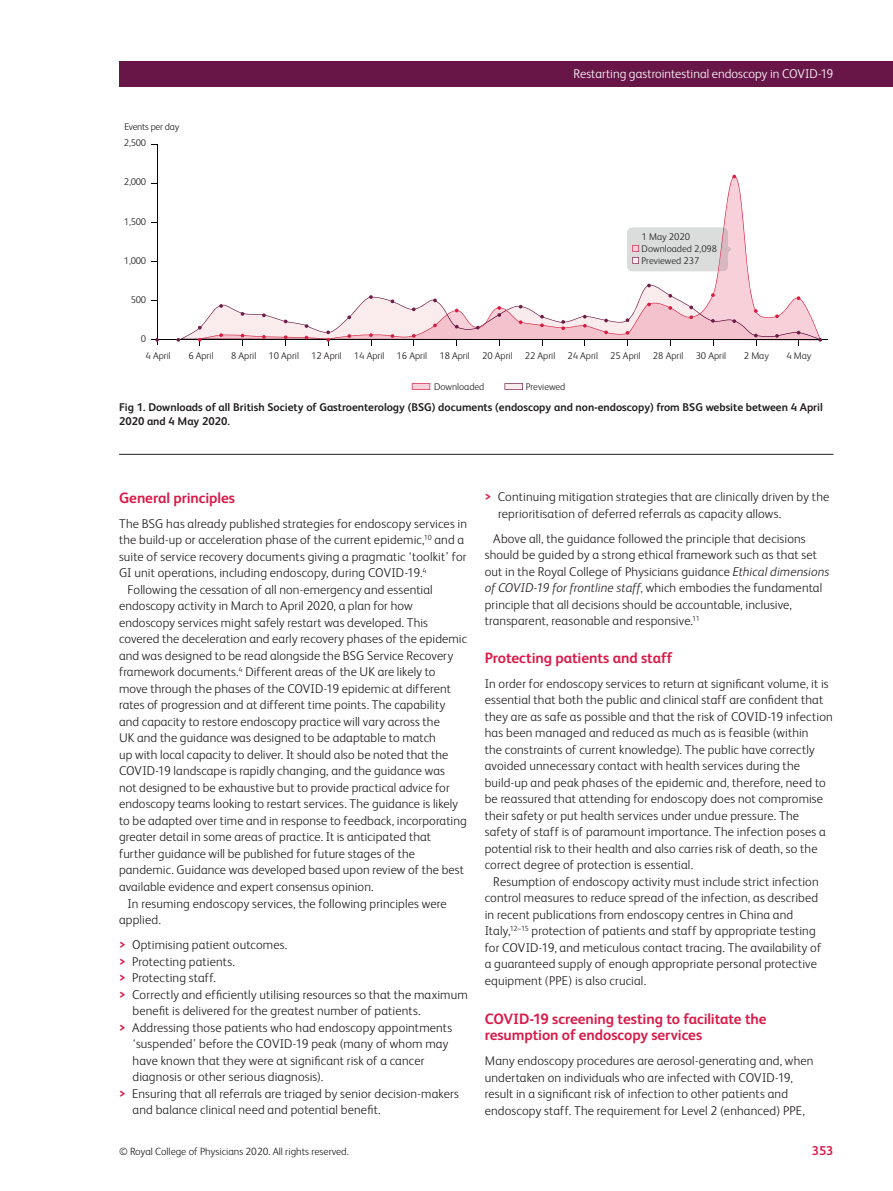
<style>
.page{position:relative;width:893px;height:1191px;background:#fff}
.page>*{position:absolute;margin:0;border:0;box-sizing:border-box;transform-origin:0 0}
.body_H1{font:700 15px/16.5px "FS Albert";letter-spacing:-.005em;color:#da1a48}
.body_sec_P_Indent{font:300 12.75px/16.5px "FS Albert";letter-spacing:.01em;color:#231f20}
.body_sec_P_noIndent{font:300 12.75px/16.5px "FS Albert";letter-spacing:.01em;color:#231f20}
.Bullet_list{font:300 12.75px/16.5px "FS Albert";letter-spacing:.01em;color:#231f20}
.Bullet_list_last{font:300 12.75px/16.5px "FS Albert";letter-spacing:.01em;color:#231f20}
.t1{font:300 12.75px "FS Albert";color:#fff}
.Bullet_list_first{font:300 12.75px "FS Albert";letter-spacing:.01em;color:#231f20}
.t2{font:700 12.75px "FS Albert";color:#da1a48}
.fig_caption_P_noInde{font:700 11.25px/14.7px "FS Albert";color:#231f20}
.t3{font:300 10.5px "FS Albert";color:#231f20}
.t4{font:300 9.75px/11.7px "FS Albert";color:#231f20}
.t5{font:300 9.75px/16.6px "FS Albert";letter-spacing:-.02em;color:#231f20}
.s1{font-weight:700;color:#da1a48}
.s2{font-style:italic}
</style>
<div class="page">
<hr style="left:119px;top:454px;width:714px;height:1px;background:#231f20">
<svg style="left:631px;top:176px;width:119px;height:108px"></svg>
<hr style="left:157px;top:144px;width:1px;height:201px;background:#050504">
<hr style="left:151px;top:339px;width:677px;height:1px;background:#050504">
<svg style="left:155px;top:338px;width:4px;height:4px"></svg>
<svg style="left:177px;top:284px;width:645px;height:62px"></svg>
<svg style="left:732px;top:175px;width:4px;height:3px"></svg>
<svg style="left:412px;top:383px;width:18px;height:7px"></svg>
<svg style="left:504px;top:383px;width:19px;height:7px"></svg>
<svg style="left:627px;top:227px;width:105px;height:44px;background:#dcd8d9"></svg>
<div style="left:119px;top:62px;width:774px;height:25px;background:#681548"></div>
<p class="t1" style="left:573px;top:66px;width:261px">Restarting gastrointestinal endoscopy in COVID-19</p>
<p class="t5" style="left:124px;top:118px;width:57px">Events per day<br>2,500</p>
<p class="t4" style="left:124px;top:176px;width:24px">2,000</p>
<p class="t4" style="left:124px;top:215px;width:24px">1,500</p>
<p class="t4" style="left:124px;top:254px;width:24px">1,000</p>
<p class="t4" style="left:131px;top:294px;width:17px">500</p>
<p class="t4" style="left:146px;top:330px;width:27px;line-height:16.8px;text-indent:-5px">0<br>4 April</p>
<p class="t4" style="left:642px;top:231px;width:77px">1 May 2020<br>Downloaded 2,098<br>Previewed 237</p>
<p class="t4" style="left:188px;top:350px;width:27px">6 April</p>
<p class="t4" style="left:231px;top:350px;width:497px">8 April 10 April 12 April 14 April 16 April 18 April 20 April 22 April 24 April 25 April 28 April 30 April</p>
<p class="t4" style="left:744px;top:350px;width:27px">2 May</p>
<p class="t4" style="left:786px;top:350px;width:27px">4 May</p>
<p class="t4" style="left:434px;top:380px;width:52px">Downloaded</p>
<p class="t4" style="left:526px;top:380px;width:41px">Previewed</p>
<p class="fig_caption_P_noInde" style="left:119px;top:399px;width:705px">Fig 1. Downloads of all British Society of Gastroenterology (BSG) documents (endoscopy and non-endoscopy) from BSG website between 4 April<br>2020 and 4 May 2020.</p>
<p class="body_H1" style="left:119px;top:489px;width:118px">General principles</p>
<p class="body_sec_P_noIndent" style="left:119px;top:515px;width:350px">The BSG has already published strategies for endoscopy services in the build-up or acceleration phase of the current epidemic,<sup>10</sup> and a suite of service recovery documents giving a pragmatic ‘toolkit’ for GI unit operations, including endoscopy, during COVID-19.<sup>4</sup></p>
<p class="body_sec_P_Indent" style="left:119px;top:581px;width:349px;text-indent:9px">Following the cessation of all non-emergency and essential endoscopy activity in March to April 2020, a plan for how endoscopy services might safely restart was developed. This covered the deceleration and early recovery phases of the epidemic and was designed to be read alongside the BSG Service Recovery framework documents.<sup>4</sup> Different areas of the UK are likely to move through the phases of the COVID-19 epidemic at different rates of progression and at different time points. The capability and capacity to restore endoscopy practice will vary across the<br>UK and the guidance was designed to be adaptable to match<br>up with local capacity to deliver. It should also be noted that the COVID-19 landscape is rapidly changing, and the guidance was<br>not designed to be exhaustive but to provide practical advice for endoscopy teams looking to restart services. The guidance is likely to be adapted over time and in response to feedback, incorporating greater detail in some areas of practice. It is anticipated that further guidance will be published for future stages of the pandemic. Guidance was developed based upon review of the best available evidence and expert consensus opinion.</p>
<p class="body_sec_P_Indent" style="left:119px;top:894px;width:329px;text-indent:9px">In resuming endoscopy services, the following principles were applied.</p>
<p class="Bullet_list_first" style="left:119px;top:937px;width:170px"><span class="s1">&gt;</span> Optimising patient outcomes.</p>
<p class="Bullet_list" style="left:119px;top:952px;width:117px"><span class="s1">&gt;</span> Protecting patients.</p>
<p class="Bullet_list" style="left:119px;top:969px;width:98px"><span class="s1">&gt;</span> Protecting staff.</p>
<p class="Bullet_list" style="left:133px;top:985px;width:337px;text-indent:-14px"><span class="s1">&gt;</span> Correctly and efficiently utilising resources so that the maximum benefit is delivered for the greatest number of patients.</p>
<p class="Bullet_list" style="left:133px;top:1018px;width:321px;text-indent:-14px"><span class="s1">&gt;</span> Addressing those patients who had endoscopy appointments ‘suspended’ before the COVID-19 peak (many of whom may have known that they were at significant risk of a cancer diagnosis or other serious diagnosis).</p>
<p class="Bullet_list" style="left:133px;top:1084px;width:328px;text-indent:-14px"><span class="s1">&gt;</span> Ensuring that all referrals are triaged by senior decision-makers and balance clinical need and potential benefit.</p>
<p class="Bullet_list_last" style="left:498px;top:488px;width:333px;text-indent:-14px"><span class="s1">&gt;</span> Continuing mitigation strategies that are clinically driven by the reprioritisation of deferred referrals as capacity allows.</p>
<p class="body_sec_P_Indent" style="left:485px;top:530px;width:346px;text-indent:9px">Above all, the guidance followed the principle that decisions should be guided by a strong ethical framework such as that set out in the Royal College of Physicians guidance <span class="s2">Ethical dimensions of COVID-19 for frontline staff</span>, which embodies the fundamental principle that all decisions should be accountable, inclusive, transparent, reasonable and responsive.<sup>11</sup></p>
<p class="body_H1" style="left:485px;top:649px;width:189px">Protecting patients and staff</p>
<p class="body_sec_P_noIndent" style="left:485px;top:675px;width:350px">In order for endoscopy services to return at significant volume, it is essential that both the public and clinical staff are confident that they are as safe as possible and that the risk of COVID-19 infection has been managed and reduced as much as is feasible (within<br>the constraints of current knowledge). The public have correctly avoided unnecessary contact with health services during the build-up and peak phases of the epidemic and, therefore, need to be reassured that attending for endoscopy does not compromise their safety or put health services under undue pressure. The safety of staff is of paramount importance. The infection poses a potential risk to their health and also carries risk of death, so the correct degree of protection is essential.</p>
<p class="body_sec_P_Indent" style="left:485px;top:873px;width:338px;text-indent:9px">Resumption of endoscopy activity must include strict infection control measures to reduce spread of the infection, as described in recent publications from endoscopy centres in China and Italy,<sup>12–15</sup> protection of patients and staff by appropriate testing for COVID-19, and meticulous contact tracing. The availability of a guaranteed supply of enough appropriate personal protective equipment (PPE) is also crucial.</p>
<p class="body_H1" style="left:485px;top:1010px;width:283px">COVID-19 screening testing to facilitate the resumption of endoscopy services</p>
<p class="body_sec_P_noIndent" style="left:485px;top:1052px;width:330px">Many endoscopy procedures are aerosol-generating and, when undertaken on individuals who are infected with COVID-19, result in a significant risk of infection to other patients and endoscopy staff. The requirement for Level 2 (enhanced) PPE,</p>
<p class="t3" style="left:119px;top:1145px;width:231px">© Royal College of Physicians 2020. All rights reserved.</p>
<p class="t2" style="left:812px;top:1143px;width:23px">353</p>
</div>
